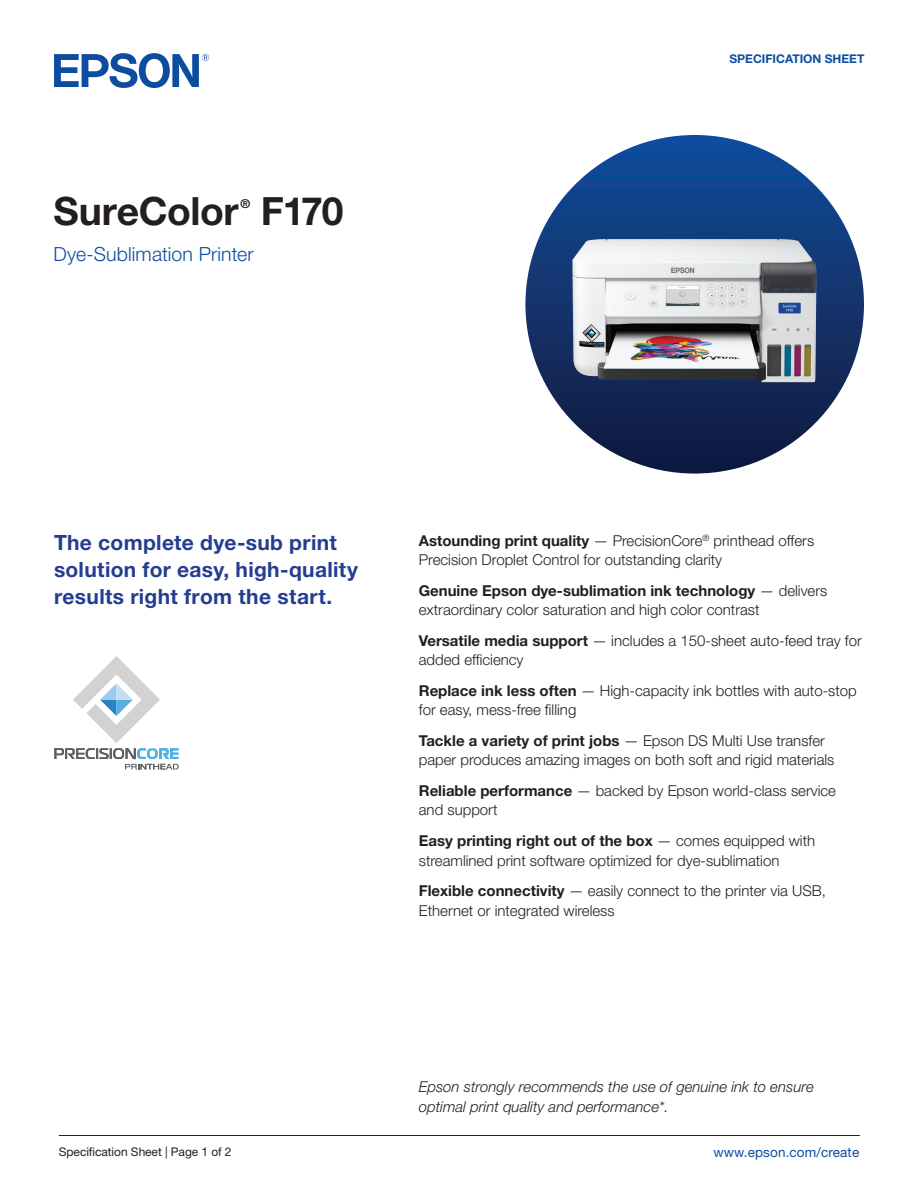
<style>
.page{position:relative;width:918px;height:1188px;background:#fff}
.page>*{position:absolute;margin:0;border:0;box-sizing:border-box;transform-origin:0 0}
.t1{font:700 39px "Helvetica Neue LT Std";letter-spacing:-.01em;color:#231f20}
.t2{font:700 21px/27px "Helvetica Neue LT Std";letter-spacing:.015em;color:#243d91}
.t3{font:300 19.5px "Helvetica Neue LT Std";letter-spacing:.005em;color:#0d4da1}
.t4{font:300 15px/19.5px "Helvetica Neue LT Std";color:#231f20}
.t5{font:italic 300 15px/19.5px "Helvetica Neue LT Std";color:#231f20}
.t6{font:13.5px "Helvetica Neue LT Std";letter-spacing:.01em;color:#0d4da1}
.t7{font:700 12.3px "Helvetica Neue LT Std";color:#231f20}
.t8{font:12px "Helvetica Neue LT Std";letter-spacing:-.005em;color:#231f20}
.t9{font:700 12px "Helvetica Neue LT Std";color:#0d4da1}
.s1{font-weight:700}
</style>
<div class="page">
<hr style="left:59px;top:1135px;width:801px;height:1px;background:#231f20">
<div style="left:525px;top:135px;width:339px;height:339px;background:linear-gradient(to bottom,#114d9d,#141c3f);border-radius:169px"></div>
<svg style="left:54px;top:53px;width:155px;height:35px"></svg>
<img style="left:572px;top:239px;width:244px;height:143px">
<svg style="left:54px;top:656px;width:125px;height:114px"></svg>
<h1 class="t1" style="left:54px;top:187px;width:187px">SureColor</h1>
<p class="t7" style="left:241px;top:196px;width:11px">®</p>
<h1 class="t1" style="left:261px;top:187px;width:84px">F170</h1>
<h3 class="t3" style="left:54px;top:242px;width:202px">Dye-Sublimation Printer</h3>
<p class="t9" style="left:729px;top:51px;width:136px">SPECIFICATION SHEET</p>
<h2 class="t2" style="left:54px;top:528px;width:306px">The complete dye-sub print solution for easy, high-quality results right from the start.</h2>
<p class="t4" style="left:419px;top:530px;width:397px"><span class="s1">Astounding print quality</span> — PrecisionCore<sup>®</sup> printhead offers<br>Precision Droplet Control for outstanding clarity</p>
<p class="t4" style="left:419px;top:580px;width:410px"><span class="s1">Genuine Epson dye-sublimation ink technology</span> — delivers extraordinary color saturation and high color contrast</p>
<p class="t4" style="left:419px;top:630px;width:445px"><span class="s1">Versatile media support</span> — includes a 150-sheet auto-feed tray for added efficiency</p>
<p class="t4" style="left:419px;top:680px;width:440px"><span class="s1">Replace ink less often</span> — High-capacity ink bottles with auto-stop for easy, mess-free filling</p>
<p class="t4" style="left:419px;top:730px;width:417px"><span class="s1">Tackle a variety of print jobs</span> — Epson DS Multi Use transfer paper produces amazing images on both soft and rigid materials</p>
<p class="t4" style="left:419px;top:781px;width:419px"><span class="s1">Reliable performance</span> — backed by Epson world-class service and support</p>
<p class="t4" style="left:419px;top:831px;width:398px"><span class="s1">Easy printing right out of the box</span> — comes equipped with streamlined print software optimized for dye-sublimation</p>
<p class="t4" style="left:419px;top:881px;width:409px"><span class="s1">Flexible connectivity</span> — easily connect to the printer via USB,<br>Ethernet or integrated wireless</p>
<p class="t8" style="left:59px;top:1145px;width:174px">Specification Sheet | Page 1 of 2</p>
<p class="t5" style="left:419px;top:1077px;width:397px">Epson strongly recommends the use of genuine ink to ensure optimal print quality and performance*.</p>
<p class="t6" style="left:713px;top:1144px;width:147px">www.epson.com/create</p>
</div>
